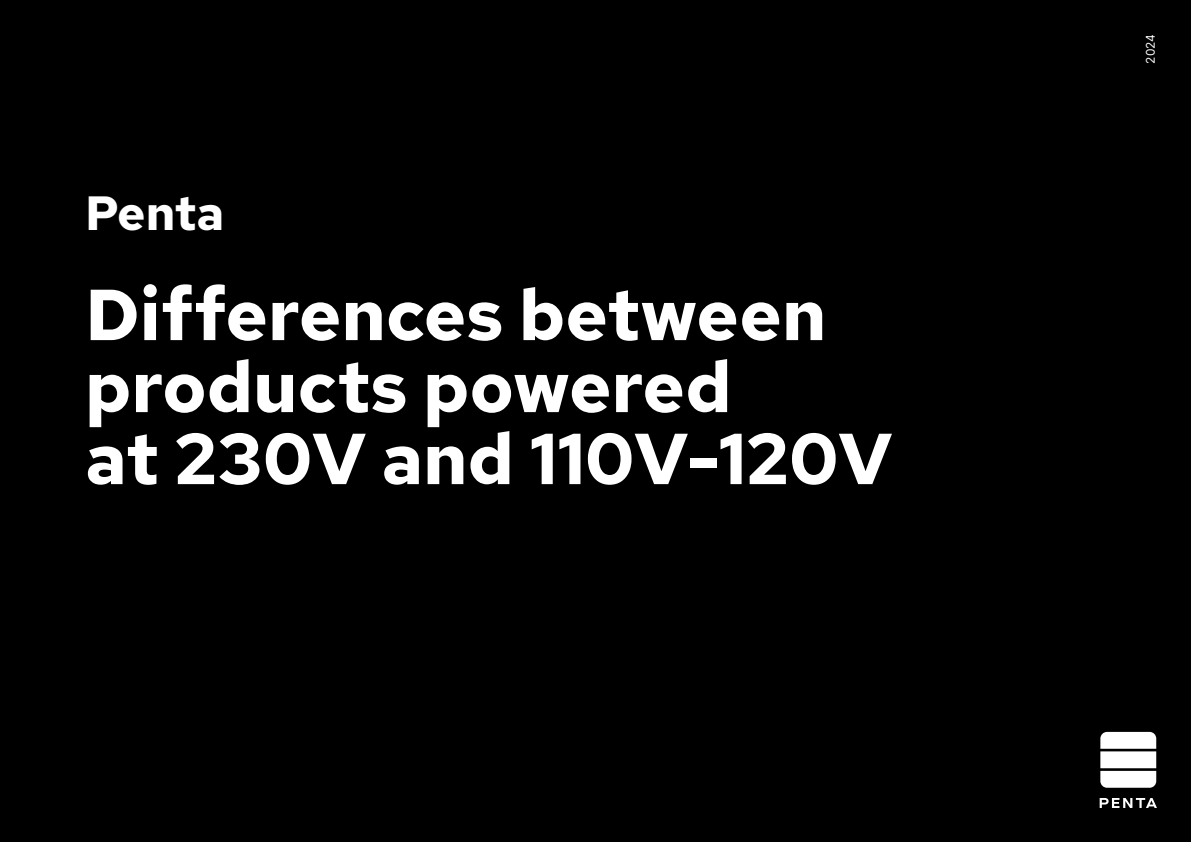
<style>
.page{position:relative;width:1191px;height:842px;background:#000001}
.page>*{position:absolute;margin:0;border:0;box-sizing:border-box;transform-origin:0 0}
.t1{font:700 72px "Red Hat Text";color:#fff}
.t2{font:700 48px "Red Hat Text";letter-spacing:-.01em;color:#fff}
.t3{font:12px "Inter";color:#fff}
</style>
<div class="page">
<svg style="left:1099px;top:731px;width:58px;height:77px"></svg>
<p class="t2" style="left:85px;top:182px;width:141px">Penta</p>
<p class="t1" style="left:85px;top:268px;width:743px">Differences between</p>
<p class="t1" style="left:85px;top:340px;width:648px">products powered</p>
<p class="t1" style="left:85px;top:412px;width:808px">at 230V and 110V-120V</p>
<p class="t3" style="left:1141px;top:64px;width:31px;rotate:-90deg">2024</p>
</div>
